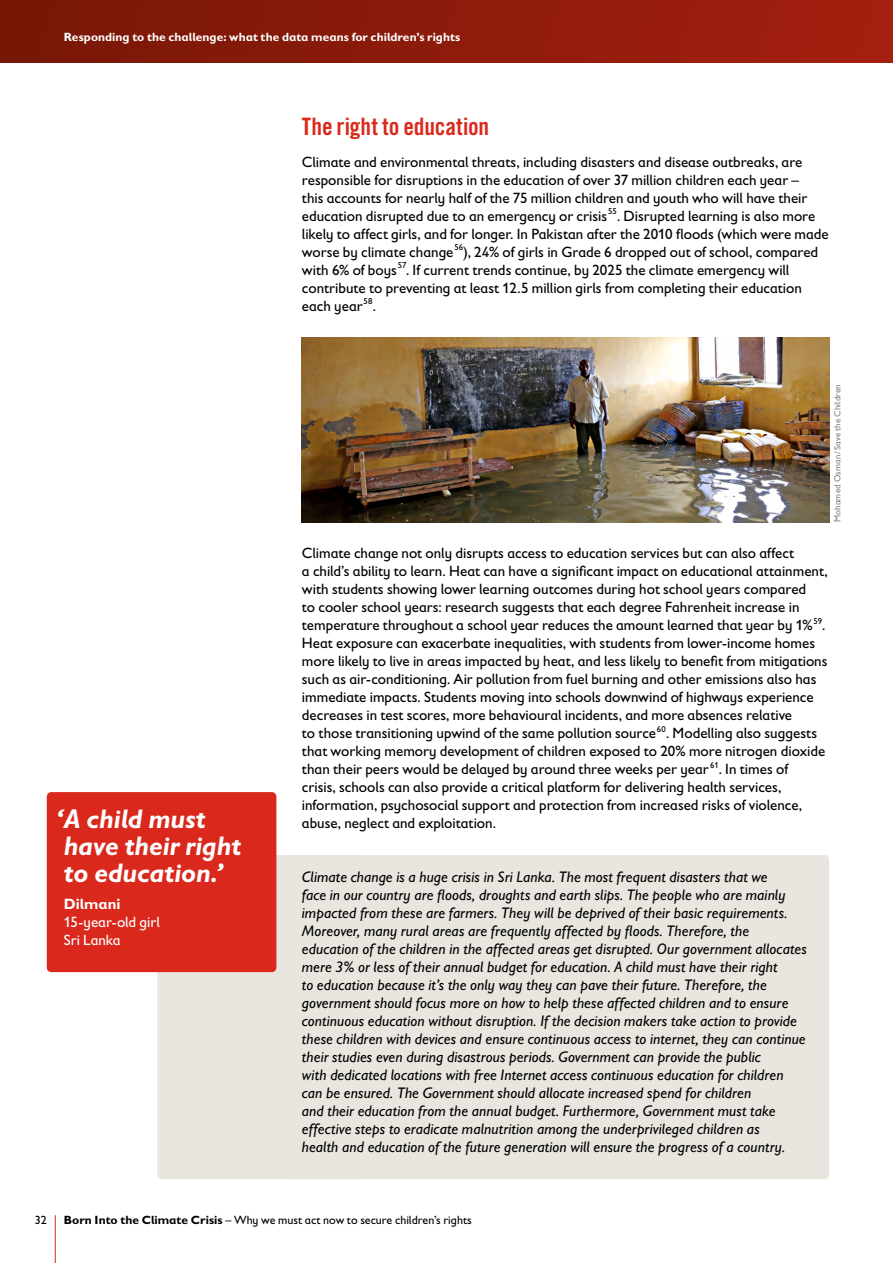
<style>
.page{position:relative;width:893px;height:1263px;background:#fff}
.page>*{position:absolute;margin:0;border:0;box-sizing:border-box;transform-origin:0 0}
.t1{font:italic 700 27px/27px "Gill Sans Infant Std";letter-spacing:-.005em;color:#fff}
.t2{font:24px "Trade Gothic LT Pro Bd Cn 20";color:#da291c}
.t3{font:italic 15.3px/18px "Gill Sans Infant Std";letter-spacing:.01em;color:#000}
.t4{font:15px/18px "Gill Sans Infant Std";color:#000}
.t5{font:15px/18px "Gill Sans Infant Std";color:#fff}
.t6{font:700 15px "Gill Sans Infant Std";color:#fff}
.t7{font:12px "Gill Sans Infant Std";color:#000}
.t8{font:700 12px "Gill Sans Infant Std";letter-spacing:.005em;color:#fff}
.t9{font:9px "Gill Sans Infant Std";letter-spacing:.015em;color:#808285}
.s1{font-weight:700}
</style>
<div class="page">
<div style="left:0;top:0;width:893px;height:594px;background:linear-gradient(to right,#771706,#a41f10)"></div>
<div style="left:0;top:63px;width:893px;height:702px;background:#fff"></div>
<hr style="left:55px;top:1215px;width:1px;height:48px;background:#da291c">
<div style="left:157px;top:855px;width:204px;height:324px;background:#e8e6de;border-radius:4px"></div>
<div style="left:285px;top:855px;width:544px;height:324px;background:#e8e6de;border-radius:4px"></div>
<div style="left:47px;top:792px;width:229px;height:180px;background:#da291c;border-radius:4px"></div>
<img style="left:302px;top:338px;width:527px;height:184px">
<p class="t8" style="left:64px;top:29px;width:398px">Responding to the challenge: what the data means for children’s rights</p>
<h2 class="t2" style="left:302px;top:112px;width:189px">The right to education</h2>
<p class="t4" style="left:302px;top:152px;width:528px">Climate and environmental threats, including disasters and disease outbreaks, are responsible for disruptions in the education of over 37 million children each year –<br>this accounts for nearly half of the 75 million children and youth who will have their education disrupted due to an emergency or crisis<sup>55</sup>. Disrupted learning is also more likely to affect girls, and for longer. In Pakistan after the 2010 floods (which were made worse by climate change<sup>56</sup>), 24% of girls in Grade 6 dropped out of school, compared with 6% of boys<sup>57</sup>. If current trends continue, by 2025 the climate emergency will contribute to preventing at least 12.5 million girls from completing their education each year<sup>58</sup>.</p>
<h1 class="t1" style="left:56px;top:805px;width:187px">‘A child must have their right to education.’</h1>
<p class="t6" style="left:64px;top:895px;width:58px">Dilmani</p>
<p class="t5" style="left:64px;top:913px;width:97px">15-year-old girl<br>Sri Lanka</p>
<p class="t9" style="left:832px;top:522px;width:140px;rotate:-90deg">Mohamed Osman/Save the Children</p>
<p class="t4" style="left:302px;top:544px;width:527px">Climate change not only disrupts access to education services but can also affect<br>a child’s ability to learn. Heat can have a significant impact on educational attainment, with students showing lower learning outcomes during hot school years compared<br>to cooler school years: research suggests that each degree Fahrenheit increase in temperature throughout a school year reduces the amount learned that year by 1%<sup>59</sup>.<br>Heat exposure can exacerbate inequalities, with students from lower-income homes more likely to live in areas impacted by heat, and less likely to benefit from mitigations such as air-conditioning. Air pollution from fuel burning and other emissions also has immediate impacts. Students moving into schools downwind of highways experience decreases in test scores, more behavioural incidents, and more absences relative<br>to those transitioning upwind of the same pollution source<sup>60</sup>. Modelling also suggests that working memory development of children exposed to 20% more nitrogen dioxide than their peers would be delayed by around three weeks per year <sup>61</sup>. In times of<br>crisis, schools can also provide a critical platform for delivering health services, information, psychosocial support and protection from increased risks of violence, abuse, neglect and exploitation.</p>
<p class="t3" style="left:302px;top:868px;width:506px">Climate change is a huge crisis in Sri Lanka. The most frequent disasters that we<br>face in our country are floods, droughts and earth slips. The people who are mainly impacted from these are farmers. They will be deprived of their basic requirements.<br>Moreover, many rural areas are frequently affected by floods. Therefore, the education of the children in the affected areas get disrupted. Our government allocates mere 3% or less of their annual budget for education. A child must have their right<br>to education because it’s the only way they can pave their future. Therefore, the government should focus more on how to help these affected children and to ensure continuous education without disruption. If the decision makers take action to provide these children with devices and ensure continuous access to internet, they can continue their studies even during disastrous periods. Government can provide the public<br>with dedicated locations with free Internet access continuous education for children can be ensured. The Government should allocate increased spend for children<br>and their education from the annual budget. Furthermore, Government must take effective steps to eradicate malnutrition among the underprivileged children as<br>health and education of the future generation will ensure the progress of a country.</p>
<p class="t7" style="left:35px;top:1213px;width:13px">32</p>
<p class="t7" style="left:64px;top:1213px;width:410px"><span class="s1">Born Into the Climate Crisis</span> – Why we must act now to secure children’s rights</p>
</div>
